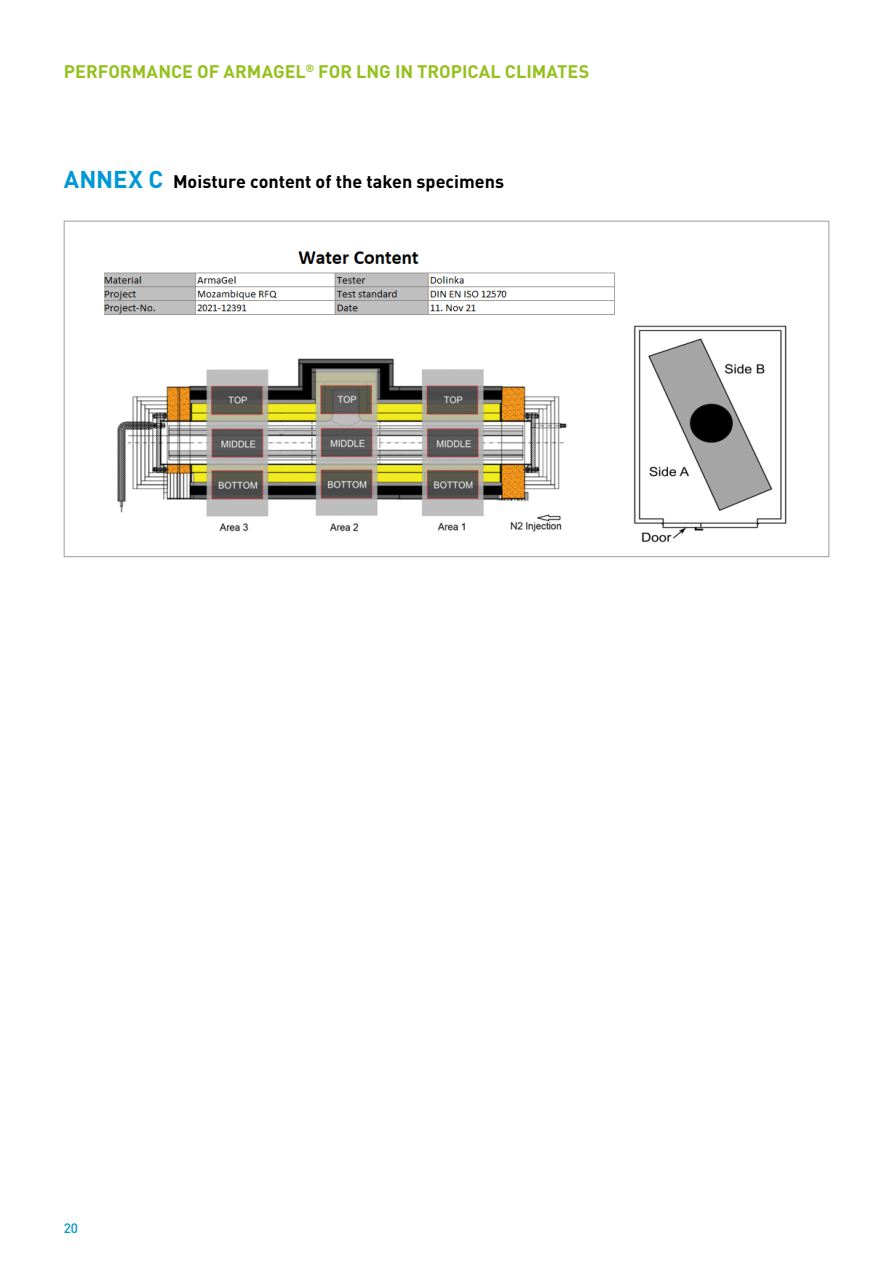
<style>
.page{position:relative;width:893px;height:1263px;background:#fff}
.page>*{position:absolute;margin:0;border:0;box-sizing:border-box;transform-origin:0 0}
._04_Copy_10_14{font:700 18px "DIN Pro";color:#95c11f}
._04_Copy_10_14-2{font:700 18px "DIN Pro";color:#000}
.t1{font:500 13.5px "DIN Pro";color:#0097d7}
.s1{font-size:24px;color:#0097d7}
</style>
<div class="page">
<img style="left:105px;top:251px;width:682px;height:292px">
<p class="_04_Copy_10_14" style="left:64px;top:56px;width:527px">PERFORMANCE OF ARMAGEL<sup>®</sup> FOR LNG IN TROPICAL CLIMATES</p>
<p class="_04_Copy_10_14-2" style="left:64px;top:167px;width:442px"><span class="s1">ANNEX C</span> Moisture content of the taken specimens</p>
<p class="t1" style="left:64px;top:1217px;width:16px">20</p>
</div>
